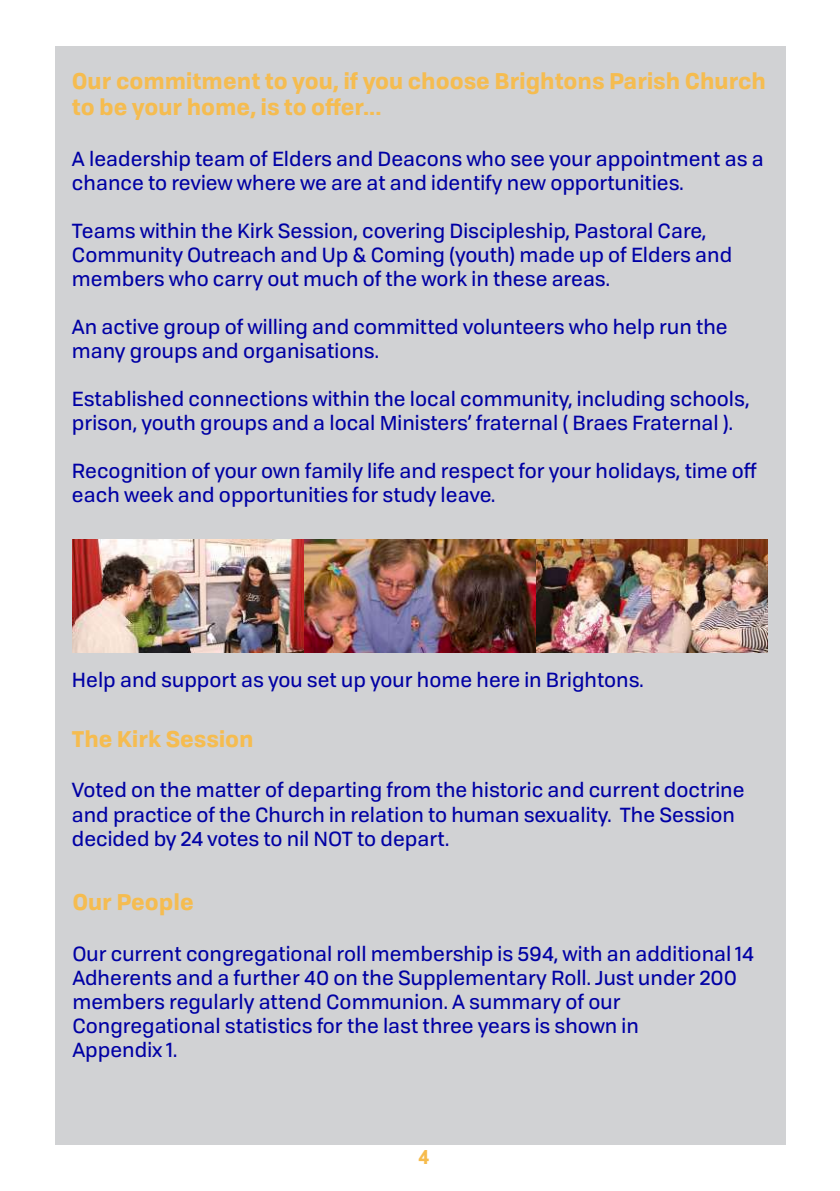
<style>
.page{position:relative;width:840px;height:1191px;background:#fff}
.page>*{position:absolute;margin:0;border:0;box-sizing:border-box;transform-origin:0 0}
.t1{font:700 22px/26.4px "Tofino";color:#f5bc50}
.t2{font:20px/24px "Tofino";color:#0000a4}
.t3{font:700 20px "Edmondsans";color:#f6bb4c}
</style>
<div class="page">
<div style="left:55px;top:46px;width:729px;height:1098px;background:#d1d2d4"></div>
<img style="left:72px;top:539px;width:695px;height:114px">
<p class="t1" style="left:72px;top:66px;width:695px">Our commitment to you, if you choose Brightons Parish Church to be your home, is to offer...</p>
<p class="t2" style="left:72px;top:145px;width:692px">A leadership team of Elders and Deacons who see your appointment as a chance to review where we are at and identify new opportunities.</p>
<p class="t2" style="left:72px;top:217px;width:661px">Teams within the Kirk Session, covering Discipleship, Pastoral Care,<br>Community Outreach and Up &amp; Coming (youth) made up of Elders and members who carry out much of the work in these areas.</p>
<p class="t2" style="left:72px;top:313px;width:657px">An active group of willing and committed volunteers who help run the many groups and organisations.</p>
<p class="t2" style="left:72px;top:385px;width:678px">Established connections within the local community, including schools, prison, youth groups and a local Ministers’ fraternal ( Braes Fraternal ).</p>
<p class="t2" style="left:72px;top:457px;width:686px">Recognition of your own family life and respect for your holidays, time off each week and opportunities for study leave.</p>
<p class="t2" style="left:72px;top:666px;width:573px">Help and support as you set up your home here in Brightons.</p>
<p class="t1" style="left:72px;top:724px;width:183px">The Kirk Session</p>
<p class="t2" style="left:72px;top:777px;width:674px">Voted on the matter of departing from the historic and current doctrine and practice of the Church in relation to human sexuality. The Session decided by 24 votes to nil NOT to depart.</p>
<p class="t1" style="left:72px;top:887px;width:123px">Our People</p>
<p class="t2" style="left:72px;top:940px;width:682px">Our current congregational roll membership is 594, with an additional 14<br>Adherents and a further 40 on the Supplementary Roll. Just under 200 members regularly attend Communion. A summary of our Congregational statistics for the last three years is shown in<br>Appendix 1.</p>
<p class="t3" style="left:418px;top:1144px;width:13px">4</p>
</div>
